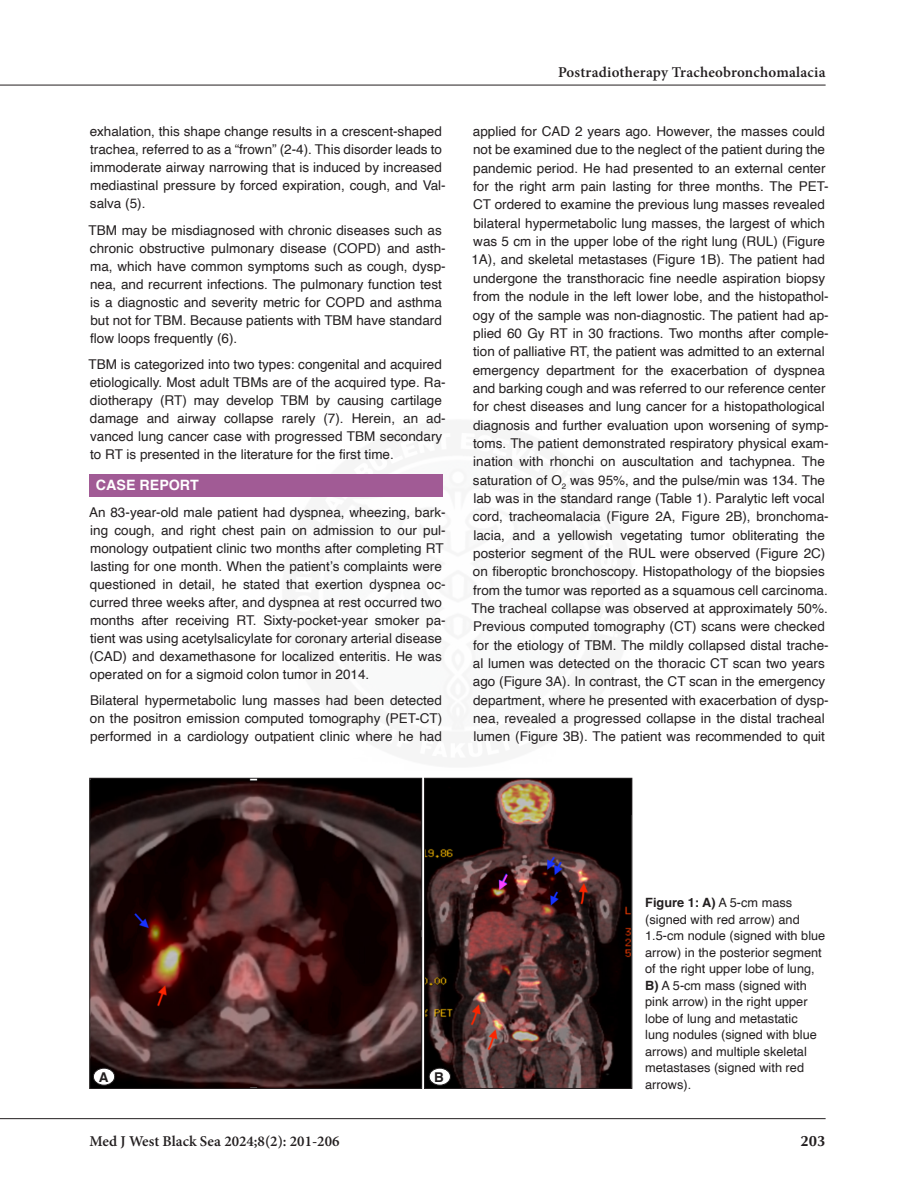
<style>
.page{position:relative;width:915px;height:1191px;background:#fff}
.page>*{position:absolute;margin:0;border:0;box-sizing:border-box;transform-origin:0 0}
.t1{font:600 15px "Minion Pro";letter-spacing:.01em;color:#231f20}
.t2{font:700 15px "Optima";color:#231f20}
.t3{font:700 14.25px "Helvetica";color:#fff}
.t4{font:13.5px/18.3px "Helvetica";color:#231f20}
.t5{font:700 13.5px "Helvetica";color:#231f20}
.t6{font:12.75px/16.5px "Helvetica";color:#231f20}
.s1{font-weight:700}
</style>
<div class="page">
<hr style="left:0;top:85px;width:825px;height:1px;background:#231f20">
<hr style="left:0;top:1118px;width:825px;height:1px;background:#231f20">
<div style="left:89px;top:473px;width:353px;height:23px;background:#a15b95"></div>
<img style="left:91px;top:780px;width:329px;height:306px">
<div style="left:89px;top:778px;width:333px;height:310px;border:1px solid #231f20"></div>
<img style="left:426px;top:780px;width:204px;height:306px">
<div style="left:424px;top:778px;width:208px;height:310px;border:1px solid #231f20"></div>
<div style="left:93px;top:1068px;width:22px;height:17px;background:#fff;border-radius:50%"></div>
<div style="left:93px;top:1068px;width:22px;height:17px;border:1px solid #231f20;border-radius:50%"></div>
<div style="left:429px;top:1068px;width:21px;height:17px;background:#fff;border-radius:50%"></div>
<div style="left:429px;top:1068px;width:21px;height:17px;border:1px solid #231f20;border-radius:50%"></div>
<p class="t4" style="left:90px;top:123px;width:357px">exhalation, this shape change results in a crescent-shaped trachea, referred to as a “frown” (2-4). This disorder leads to immoderate airway narrowing that is induced by increased mediastinal pressure by forced expiration, cough, and Val&shy;salva (5).</p>
<p class="t4" style="left:88px;top:221px;width:358px">TBM may be misdiagnosed with chronic diseases such as chronic obstructive pulmonary disease (COPD) and asth&shy;ma, which have common symptoms such as cough, dysp&shy;nea, and recurrent infections. The pulmonary function test is a diagnostic and severity metric for COPD and asthma but not for TBM. Because patients with TBM have standard flow loops frequently (6).</p>
<p class="t4" style="left:88px;top:356px;width:358px">TBM is categorized into two types: congenital and acquired etiologically. Most adult TBMs are of the acquired type. Ra&shy;diotherapy (RT) may develop TBM by causing cartilage damage and airway collapse rarely (7). Herein, an ad&shy;vanced lung cancer case with progressed TBM secondary to RT is presented in the literature for the first time.</p>
<p class="t3" style="left:96px;top:476px;width:104px">CASE REPORT</p>
<p class="t4" style="left:89px;top:503px;width:358px">An 83-year-old male patient had dyspnea, wheezing, bark&shy;ing cough, and right chest pain on admission to our pul&shy;monology outpatient clinic two months after completing RT lasting for one month. When the patient’s complaints were questioned in detail, he stated that exertion dyspnea oc&shy;curred three weeks after, and dyspnea at rest occurred two months after receiving RT. Sixty-pocket-year smoker pa&shy;tient was using acetylsalicylate for coronary arterial disease (CAD) and dexamethasone for localized enteritis. He was operated on for a sigmoid colon tumor in 2014.</p>
<p class="t4" style="left:90px;top:692px;width:354px;text-align:justify">Bilateral hypermetabolic lung masses had been detected on the positron emission computed tomography (PET-CT) performed in a cardiology outpatient clinic where he had</p>
<p class="t1" style="left:558px;top:61px;width:269px">Postradiotherapy Tracheobronchomalacia</p>
<p class="t4" style="left:471px;top:123px;width:358px">applied for CAD 2 years ago. However, the masses could not be examined due to the neglect of the patient during the pandemic period. He had presented to an external center for the right arm pain lasting for three months. The PET-CT ordered to examine the previous lung masses revealed bilateral hypermetabolic lung masses, the largest of which was 5 cm in the upper lobe of the right lung (RUL) (Figure 1A), and skeletal metastases (Figure 1B). The patient had undergone the transthoracic fine needle aspiration biopsy from the nodule in the left lower lobe, and the histopathol&shy;ogy of the sample was non-diagnostic. The patient had ap&shy;plied 60 Gy RT in 30 fractions. Two months after comple&shy;tion of palliative RT, the patient was admitted to an external emergency department for the exacerbation of dyspnea and barking cough and was referred to our reference center for chest diseases and lung cancer for a histopathological diagnosis and further evaluation upon worsening of symp&shy;toms. The patient demonstrated respiratory physical exam&shy;ination with rhonchi on auscultation and tachypnea. The saturation of O<sub>2</sub> was 95%, and the pulse/min was 134. The lab was in the standard range (Table 1). Paralytic left vocal cord, tracheomalacia (Figure 2A, Figure 2B), bronchoma&shy;lacia, and a yellowish vegetating tumor obliterating the posterior segment of the RUL were observed (Figure 2C) on fiberoptic bronchoscopy. Histopathology of the biopsies from the tumor was reported as a squamous cell carcinoma.<br>The tracheal collapse was observed at approximately 50%.<br>Previous computed tomography (CT) scans were checked for the etiology of TBM. The mildly collapsed distal trache&shy;al lumen was detected on the thoracic CT scan two years ago (Figure 3A). In contrast, the CT scan in the emergency department, where he presented with exacerbation of dysp&shy;nea, revealed a progressed collapse in the distal tracheal lumen (Figure 3B). The patient was recommended to quit</p>
<p class="t5" style="left:99px;top:1068px;width:11px">A</p>
<p class="t5" style="left:434px;top:1068px;width:11px">B</p>
<p class="t1" style="left:89px;top:1130px;width:251px">Med J West Black Sea 2024;8(2): 201-206</p>
<p class="t6" style="left:645px;top:895px;width:181px"><span class="s1">Figure 1: A)</span> A 5-cm mass (signed with red arrow) and<br>1.5-cm nodule (signed with blue arrow) in the posterior segment of the right upper lobe of lung,<br><span class="s1">B)</span> A 5-cm mass (signed with pink arrow) in the right upper lobe of lung and metastatic<br>lung nodules (signed with blue arrows) and multiple skeletal metastases (signed with red arrows).</p>
<p class="t2" style="left:800px;top:1132px;width:27px">203</p>
</div>
